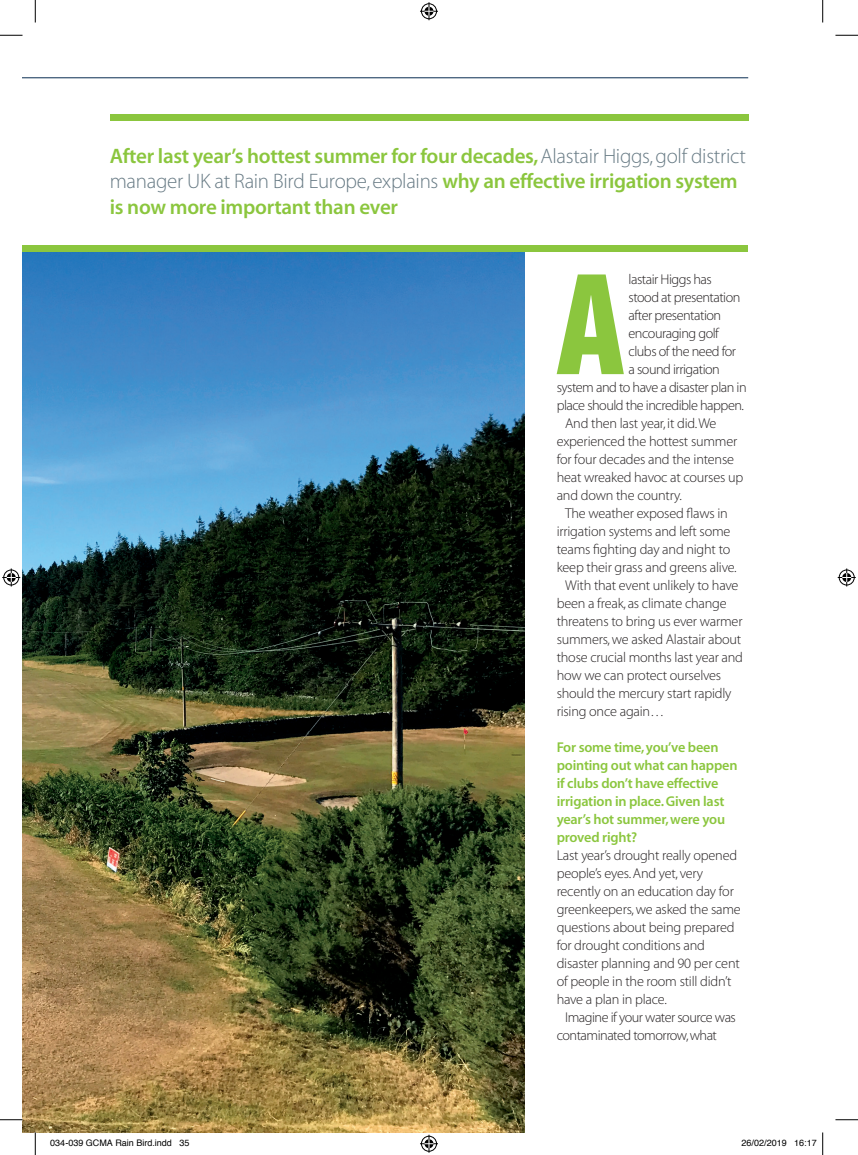
<style>
.page{position:relative;width:858px;height:1155px;background:#fff}
.page>*{position:absolute;margin:0;border:0;box-sizing:border-box;transform-origin:0 0}
.t1{font:147.75px "Myriad MM 830 300";color:#8bc63e}
.t2{font:21px "Myriad MM 565 600";letter-spacing:-.015em;color:#8bc63e}
.t3{font:21px "Myriad MM 215 600";letter-spacing:-.015em;color:#687b85}
.t4{font:14.25px "Myriad MM 215 600";letter-spacing:-.015em;color:#231f20}
.t5{font:14.25px "Myriad MM 215 600";letter-spacing:-.035em;color:#231f20}
.t6{font:14.25px/18px "Myriad MM 565 600";letter-spacing:-.015em;color:#8bc63e}
.t7{font:9px "Helvetica";color:#000}
.s1{font-family:"Myriad MM 215 600";color:#687b85}
.s2{font-family:"Myriad MM 565 600";color:#8bc63e}
</style>
<div class="page">
<hr style="left:22px;top:77px;width:725px;height:1px;background:#0a2d52">
<img style="left:22px;top:252px;width:502px;height:880px">
<div style="left:110px;top:114px;width:637px;height:6px;background:#8bc63e"></div>
<div style="left:22px;top:246px;width:725px;height:6px;background:#8bc63e"></div>
<svg style="left:0;top:35px;width:22px;height:1px"></svg>
<svg style="left:835px;top:35px;width:22px;height:1px"></svg>
<svg style="left:0;top:1119px;width:22px;height:1px"></svg>
<svg style="left:835px;top:1119px;width:22px;height:1px"></svg>
<svg style="left:35px;top:0;width:1px;height:23px"></svg>
<svg style="left:35px;top:1132px;width:1px;height:23px"></svg>
<svg style="left:822px;top:0;width:1px;height:23px"></svg>
<svg style="left:822px;top:1132px;width:1px;height:23px"></svg>
<svg style="left:420px;top:2px;width:18px;height:18px"></svg>
<svg style="left:420px;top:1135px;width:18px;height:18px"></svg>
<svg style="left:2px;top:568px;width:18px;height:18px"></svg>
<svg style="left:837px;top:568px;width:18px;height:18px"></svg>
<h2 class="t2" style="left:110px;top:145px;width:637px">After last year’s hottest summer for four decades, <span class="s1">Alastair Higgs, golf district</span></h2>
<h2 class="t3" style="left:110px;top:171px;width:629px">manager UK at Rain Bird Europe, explains <span class="s2">why an effective irrigation system</span></h2>
<h2 class="t2" style="left:110px;top:196px;width:289px">is now more important than ever</h2>
<h1 class="t1" style="left:556px;top:253px;width:71px">A</h1>
<p class="t5" style="left:628px;top:272px;width:85px">lastair Higgs has</p>
<p class="t5" style="left:628px;top:290px;width:113px">stood at presentation</p>
<p class="t5" style="left:628px;top:308px;width:94px">after presentation</p>
<p class="t5" style="left:628px;top:326px;width:92px">encouraging golf</p>
<p class="t5" style="left:628px;top:344px;width:109px">clubs of the need for</p>
<p class="t5" style="left:628px;top:362px;width:93px">a sound irrigation</p>
<p class="t5" style="left:556px;top:380px;width:191px">system and to have a disaster plan in</p>
<p class="t5" style="left:556px;top:398px;width:189px">place should the incredible happen.</p>
<p class="t4" style="left:565px;top:416px;width:152px">And then last year, it did. We</p>
<p class="t4" style="left:556px;top:434px;width:182px">experienced the hottest summer</p>
<p class="t4" style="left:556px;top:452px;width:179px">for four decades and the intense</p>
<p class="t4" style="left:556px;top:470px;width:188px">heat wreaked havoc at courses up</p>
<p class="t4" style="left:556px;top:488px;width:127px">and down the country.</p>
<p class="t4" style="left:565px;top:506px;width:164px">The weather exposed flaws in</p>
<p class="t4" style="left:556px;top:524px;width:175px">irrigation systems and left some</p>
<p class="t4" style="left:556px;top:542px;width:175px">teams fighting day and night to</p>
<p class="t4" style="left:556px;top:560px;width:181px">keep their grass and greens alive.</p>
<p class="t4" style="left:565px;top:578px;width:175px">With that event unlikely to have</p>
<p class="t4" style="left:556px;top:596px;width:171px">been a freak, as climate change</p>
<p class="t4" style="left:556px;top:614px;width:187px">threatens to bring us ever warmer</p>
<p class="t4" style="left:556px;top:632px;width:186px">summers, we asked Alastair about</p>
<p class="t4" style="left:556px;top:650px;width:188px">those crucial months last year and</p>
<p class="t4" style="left:556px;top:668px;width:166px">how we can protect ourselves</p>
<p class="t4" style="left:556px;top:686px;width:176px">should the mercury start rapidly</p>
<p class="t4" style="left:556px;top:704px;width:109px">rising once again…</p>
<p class="t6" style="left:556px;top:739px;width:182px">For some time, you’ve been pointing out what can happen if clubs don’t have effective irrigation in place. Given last year’s hot summer, were you proved right?</p>
<p class="t4" style="left:556px;top:848px;width:182px">Last year’s drought really opened</p>
<p class="t4" style="left:556px;top:866px;width:148px">people’s eyes. And yet, very</p>
<p class="t4" style="left:556px;top:884px;width:179px">recently on an education day for</p>
<p class="t4" style="left:556px;top:902px;width:185px">greenkeepers, we asked the same</p>
<p class="t4" style="left:556px;top:920px;width:179px">questions about being prepared</p>
<p class="t4" style="left:556px;top:938px;width:150px">for drought conditions and</p>
<p class="t4" style="left:556px;top:956px;width:184px">disaster planning and 90 per cent</p>
<p class="t4" style="left:556px;top:974px;width:176px">of people in the room still didn’t</p>
<p class="t4" style="left:556px;top:992px;width:112px">have a plan in place.</p>
<p class="t5" style="left:565px;top:1010px;width:172px">Imagine if your water source was</p>
<p class="t5" style="left:556px;top:1028px;width:162px">contaminated tomorrow, what</p>
<p class="t7" style="left:50px;top:1136px;width:141px">034-039 GCMA Rain Bird.indd 35</p>
<p class="t7" style="left:741px;top:1136px;width:77px">26/02/2019 16:17</p>
</div>
